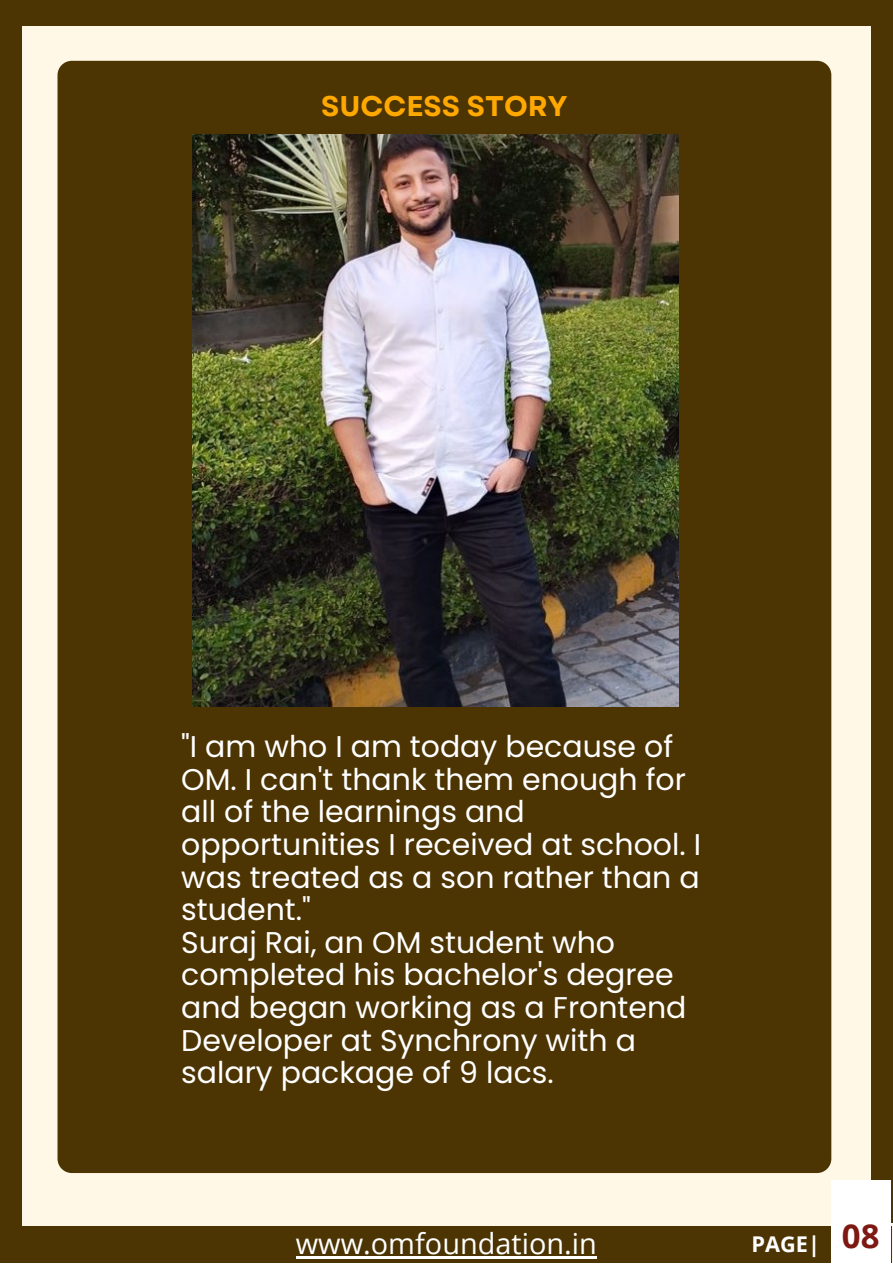
<style>
.page{position:relative;width:893px;height:1264px;background:#fff}
.page>*{position:absolute;margin:0;border:0;box-sizing:border-box;transform-origin:0 0}
.t1{font:30px/32.5px "Poppins";color:#fff}
.t2{font:28.8px "Open Sans";color:#fff}
.t3{font:700 28.5px "Garet";color:#ffa800}
.t4{font:700 21.75px "Open Sans";color:#fff}
</style>
<div class="page">
<div style="left:0;top:0;width:892px;height:1262px;background:#fff8e6"></div>
<div style="left:870px;top:0;width:22px;height:1222px;background:#4d3403"></div>
<div style="left:2px;top:1226px;width:890px;height:36px;background:#4d3403"></div>
<div style="left:831px;top:1179px;width:59px;height:83px;background:#fff"></div>
<div style="left:0;top:0;width:890px;height:25px;background:#4d3403"></div>
<div style="left:0;top:0;width:22px;height:1262px;background:#4d3403"></div>
<div style="left:57px;top:61px;width:774px;height:1111px;background:#4d3403;border-radius:14px"></div>
<img style="left:192px;top:134px;width:486px;height:573px">
<hr style="left:296px;top:1256px;width:300px;height:2px;background:#fff">
<p class="t3" style="left:321px;top:85px;width:248px">SUCCESS STORY</p>
<p class="t1" style="left:181px;top:730px;width:521px">"I am who I am today because of<br>OM. I can't thank them enough for all of the learnings and opportunities I received at school. I was treated as a son rather than a student."<br>Suraj Rai, an OM student who completed his bachelor's degree and began working as a Frontend<br>Developer at Synchrony with a salary package of 9 lacs.</p>
<p class="t2" style="left:296px;top:1223px;width:302px">www.omfoundation.in</p>
<p class="t4" style="left:751px;top:1228px;width:129px">PAGE| <sup>08</sup></p>
</div>
